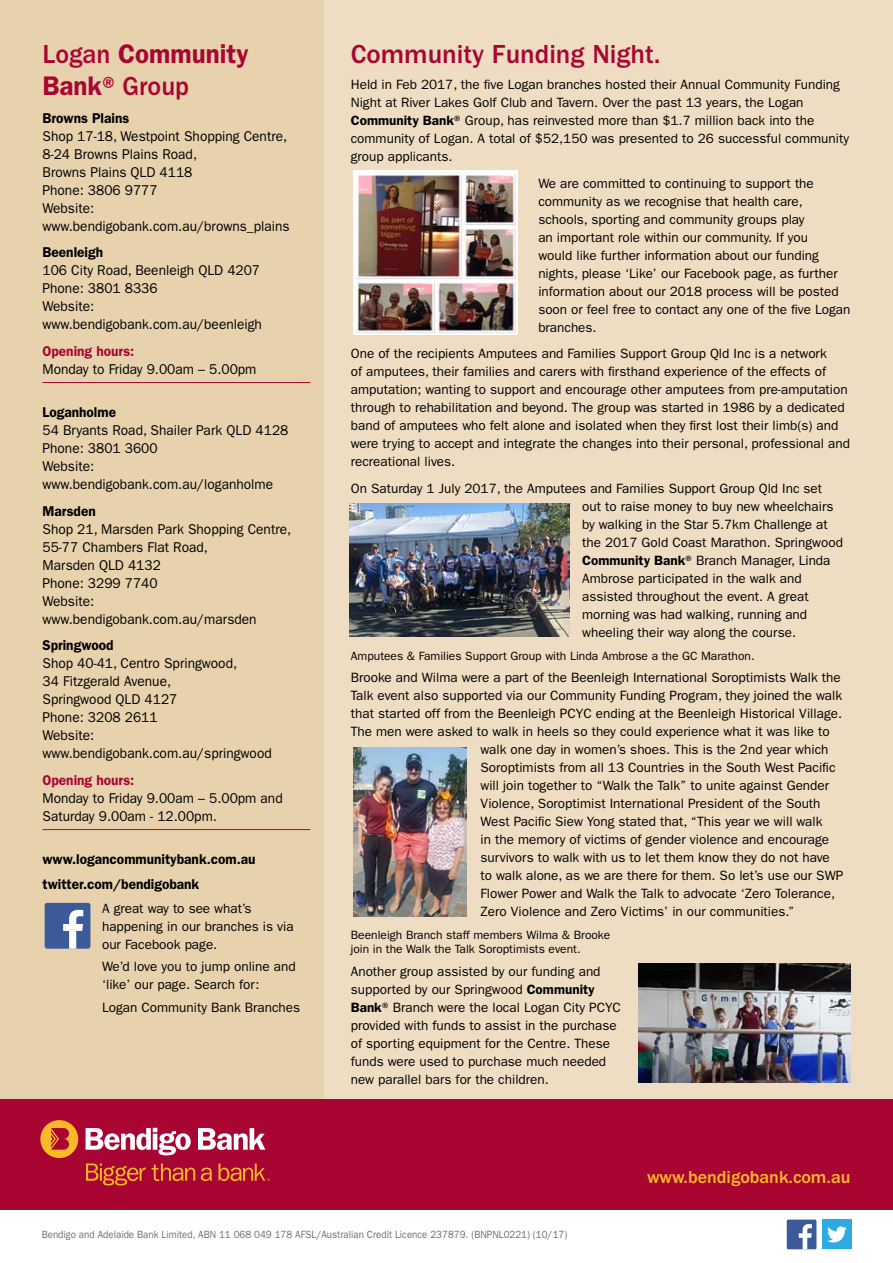
<style>
.page{position:relative;width:893px;height:1263px;background:#fff}
.page>*{position:absolute;margin:0;border:0;box-sizing:border-box;transform-origin:0 0}
.t1{font:600 27px/32.4px "Franklin Gothic";color:#a90533;scale:.96 1}
.t2{font:500 27px "Franklin Gothic";color:#a90533}
.t3{font:500 18px "Franklin Gothic";color:#fdb927}
.t4{font:14.25px/18px "Franklin Gothic";color:#000;scale:.96 1}
.t5{font:600 14.25px/24.5px "Franklin Gothic";color:#000;scale:.96 1}
.t6{font:600 14.25px "Franklin Gothic";color:#a90533;scale:.96 1}
.t7{font:13.5px/18px "Franklin Gothic";color:#000}
.t8{font:12px/14.4px "Franklin Gothic";color:#000}
.t9{font:10.5px "Franklin Gothic";color:#6d6e71;scale:.93 1}
.s1{font-weight:500}
.s2{font-weight:600}
</style>
<div class="page">
<div style="left:0;top:0;width:893px;height:1108px;background:#eeddc2"></div>
<div style="left:0;top:0;width:323px;height:1122px;background:#e7d2ad"></div>
<hr style="left:43px;top:382px;width:267px;height:1px;background:#a90533">
<hr style="left:43px;top:829px;width:267px;height:1px;background:#a90533">
<div style="left:45px;top:903px;width:45px;height:46px;background:#3c5a99;border-radius:3px"></div>
<svg style="left:63px;top:910px;width:20px;height:39px"></svg>
<div style="left:0;top:1099px;width:893px;height:111px;background:#a90533"></div>
<div style="left:40px;top:1120px;width:38px;height:38px;background:#fdb927;border-radius:50%"></div>
<svg style="left:51px;top:1128px;width:18px;height:22px"></svg>
<svg style="left:86px;top:1128px;width:105px;height:27px"></svg>
<svg style="left:198px;top:1128px;width:67px;height:22px"></svg>
<svg style="left:86px;top:1163px;width:60px;height:22px"></svg>
<svg style="left:152px;top:1163px;width:43px;height:18px"></svg>
<svg style="left:201px;top:1167px;width:11px;height:14px"></svg>
<svg style="left:218px;top:1163px;width:52px;height:18px"></svg>
<div style="left:787px;top:1219px;width:29px;height:30px;background:#3c5a99;border-radius:2px"></div>
<svg style="left:799px;top:1224px;width:13px;height:25px"></svg>
<div style="left:822px;top:1219px;width:30px;height:30px;background:#2caae1"></div>
<svg style="left:827px;top:1226px;width:20px;height:16px"></svg>
<img style="left:354px;top:170px;width:164px;height:164px">
<img style="left:350px;top:503px;width:219px;height:134px">
<img style="left:353px;top:747px;width:114px;height:169px">
<img style="left:638px;top:963px;width:212px;height:120px">
<h1 class="t1" style="left:43px;top:37px;width:216px"><span class="s1">Logan</span> Community<br>Bank<span class="s1">® Group</span></h1>
<p class="t5" style="left:43px;top:106px;width:92px">Browns Plains</p>
<p class="t4" style="left:43px;top:127px;width:259px">Shop 17-18, Westpoint Shopping Centre,<br>8-24 Browns Plains Road,<br>Browns Plains QLD 4118<br>Phone: 3806 9777<br>Website: www.bendigobank.com.au/browns_plains</p>
<p class="t5" style="left:43px;top:240px;width:65px">Beenleigh</p>
<p class="t4" style="left:43px;top:261px;width:230px">106 City Road, Beenleigh QLD 4207<br>Phone: 3801 8336<br>Website: www.bendigobank.com.au/beenleigh</p>
<p class="t6" style="left:43px;top:342px;width:97px">Opening hours:</p>
<p class="t4" style="left:43px;top:360px;width:224px">Monday to Friday 9.00am – 5.00pm</p>
<p class="t5" style="left:43px;top:400px;width:78px">Loganholme</p>
<p class="t4" style="left:43px;top:421px;width:258px">54 Bryants Road, Shailer Park QLD 4128<br>Phone: 3801 3600<br>Website: www.bendigobank.com.au/loganholme</p>
<p class="t5" style="left:43px;top:499px;width:57px">Marsden</p>
<p class="t4" style="left:43px;top:520px;width:261px">Shop 21, Marsden Park Shopping Centre,<br>55-77 Chambers Flat Road,<br>Marsden QLD 4132<br>Phone: 3299 7740<br>Website: www.bendigobank.com.au/marsden</p>
<p class="t5" style="left:43px;top:633px;width:76px">Springwood</p>
<p class="t4" style="left:43px;top:654px;width:240px">Shop 40-41, Centro Springwood,<br>34 Fitzgerald Avenue,<br>Springwood QLD 4127<br>Phone: 3208 2611<br>Website: www.bendigobank.com.au/springwood</p>
<p class="t6" style="left:43px;top:771px;width:97px">Opening hours:</p>
<p class="t4" style="left:43px;top:789px;width:252px">Monday to Friday 9.00am – 5.00pm and<br>Saturday 9.00am - 12.00pm.</p>
<p class="t5" style="left:43px;top:847px;width:224px">www.logancommunitybank.com.au twitter.com/bendigobank</p>
<p class="t7" style="left:102px;top:900px;width:193px">A great way to see what’s happening in our branches is via our Facebook page.</p>
<p class="t7" style="left:102px;top:958px;width:195px">We’d love you to jump online and ‘like’ our page. Search for:</p>
<p class="t7" style="left:102px;top:998px;width:200px">Logan Community Bank Branches</p>
<h1 class="t2" style="left:351px;top:39px;width:311px">Community Funding Night.</h1>
<p class="t7" style="left:351px;top:76px;width:500px">Held in Feb 2017, the five Logan branches hosted their Annual Community Funding Night at River Lakes Golf Club and Tavern. Over the past 13 years, the Logan <span class="s2">Community Bank</span>® Group, has reinvested more than $1.7 million back into the community of Logan. A total of $52,150 was presented to 26 successful community group applicants.</p>
<p class="t7" style="left:538px;top:174px;width:314px">We are committed to continuing to support the community as we recognise that health care, schools, sporting and community groups play<br>an important role within our community. If you<br>would like further information about our funding nights, please ‘Like’ our Facebook page, as further information about our 2018 process will be posted soon or feel free to contact any one of the five Logan branches.</p>
<p class="t7" style="left:351px;top:345px;width:501px">One of the recipients Amputees and Families Support Group Qld Inc is a network<br>of amputees, their families and carers with firsthand experience of the effects of amputation; wanting to support and encourage other amputees from pre-amputation through to rehabilitation and beyond. The group was started in 1986 by a dedicated band of amputees who felt alone and isolated when they first lost their limb(s) and were trying to accept and integrate the changes into their personal, professional and recreational lives.</p>
<p class="t7" style="left:582px;top:479px;width:262px;text-indent:-231px">On Saturday 1 July 2017, the Amputees and Families Support Group Qld Inc set out to raise money to buy new wheelchairs by walking in the Star 5.7km Challenge at the 2017 Gold Coast Marathon. Springwood <span class="s2">Community Bank</span>® Branch Manager, Linda Ambrose participated in the walk and assisted throughout the event. A great morning was had walking, running and wheeling their way along the course.</p>
<p class="t8" style="left:351px;top:649px;width:405px">Amputees &amp; Families Support Group with Linda Ambrose a the GC Marathon.</p>
<p class="t7" style="left:351px;top:668px;width:491px">Brooke and Wilma were a part of the Beenleigh International Soroptimists Walk the</p>
<p class="t7" style="left:351px;top:686px;width:493px">Talk event also supported via our Community Funding Program, they joined the walk</p>
<p class="t7" style="left:351px;top:704px;width:493px">that started off from the Beenleigh PCYC ending at the Beenleigh Historical Village.</p>
<p class="t7" style="left:351px;top:722px;width:480px">The men were asked to walk in heels so they could experience what it was like to</p>
<p class="t7" style="left:480px;top:740px;width:349px">walk one day in women’s shoes. This is the 2nd year which</p>
<p class="t7" style="left:480px;top:758px;width:356px">Soroptimists from all 13 Countries in the South West Pacific</p>
<p class="t7" style="left:480px;top:776px;width:350px">will join together to “Walk the Talk” to unite against Gender</p>
<p class="t7" style="left:480px;top:794px;width:342px">Violence, Soroptimist International President of the South</p>
<p class="t7" style="left:480px;top:812px;width:344px">West Pacific Siew Yong stated that, “This year we will walk</p>
<p class="t7" style="left:480px;top:830px;width:350px">in the memory of victims of gender violence and encourage</p>
<p class="t7" style="left:480px;top:848px;width:351px">survivors to walk with us to let them know they do not have</p>
<p class="t7" style="left:480px;top:866px;width:364px">to walk alone, as we are there for them. So let’s use our SWP</p>
<p class="t7" style="left:480px;top:884px;width:356px">Flower Power and Walk the Talk to advocate ‘Zero Tolerance,</p>
<p class="t7" style="left:480px;top:902px;width:315px">Zero Violence and Zero Victims’ in our communities.”</p>
<p class="t8" style="left:351px;top:928px;width:261px">Beenleigh Branch staff members Wilma &amp; Brooke join in the Walk the Talk Soroptimists event.</p>
<p class="t7" style="left:351px;top:962px;width:272px">Another group assisted by our funding and supported by our Springwood <span class="s2">Community Bank</span>® Branch were the local Logan City PCYC provided with funds to assist in the purchase of sporting equipment for the Centre. These funds were used to purchase much needed new parallel bars for the children.</p>
<h2 class="t3" style="left:647px;top:1167px;width:205px">www.bendigobank.com.au</h2>
<p class="t9" style="left:42px;top:1228px;width:567px">Bendigo and Adelaide Bank Limited, ABN 11 068 049 178 AFSL/Australian Credit Licence 237879. (BNPNL0221) (10/17)</p>
</div>
